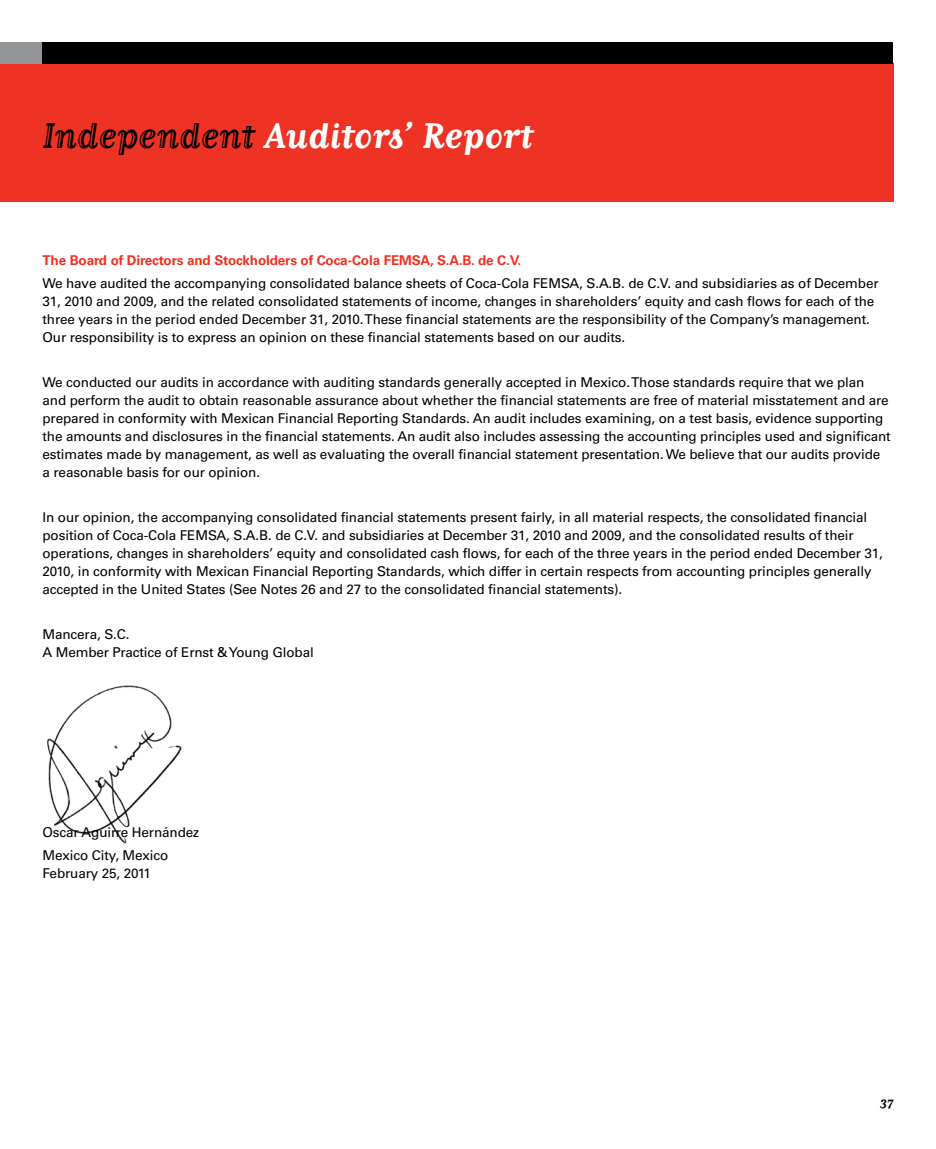
<style>
.page{position:relative;width:936px;height:1149px;background:#fff}
.page>*{position:absolute;margin:0;border:0;box-sizing:border-box;transform-origin:0 0}
.t1{font:700 42px "Matrix Script";color:#fff}
.t2{font:700 15px "Matrix Script";color:#000}
.t3{font:13.5px/18px "Univers";letter-spacing:-.01em;color:#000}
.t4{font:700 13.5px "Univers";letter-spacing:-.01em;color:#ee3224}
.s1{font-family:"Matrix Inline Script";font-weight:400;color:#000}
</style>
<div class="page">
<img style="left:47px;top:685px;width:135px;height:159px">
<div style="left:0;top:64px;width:893px;height:138px;background:#ee3224"></div>
<div style="left:0;top:43px;width:43px;height:21px;background:#939598"></div>
<div style="left:43px;top:43px;width:850px;height:21px;background:#000"></div>
<h1 class="t1" style="left:43px;top:114px;width:492px"><span class="s1">Independent</span> Auditors’ Report</h1>
<p class="t4" style="left:43px;top:253px;width:480px">The Board of Directors and Stockholders of Coca-Cola FEMSA, S.A.B. de C.V.</p>
<p class="t3" style="left:43px;top:274px;width:837px">We have audited the accompanying consolidated balance sheets of Coca-Cola FEMSA, S.A.B. de C.V. and subsidiaries as of December 31, 2010 and 2009, and the related consolidated statements of income, changes in shareholders’ equity and cash flows for each of the three years in the period ended December 31, 2010. These financial statements are the responsibility of the Company’s management.<br>Our responsibility is to express an opinion on these financial statements based on our audits.</p>
<p class="t3" style="left:43px;top:373px;width:849px">We conducted our audits in accordance with auditing standards generally accepted in Mexico. Those standards require that we plan and perform the audit to obtain reasonable assurance about whether the financial statements are free of material misstatement and are prepared in conformity with Mexican Financial Reporting Standards. An audit includes examining, on a test basis, evidence supporting the amounts and disclosures in the financial statements. An audit also includes assessing the accounting principles used and significant estimates made by management, as well as evaluating the overall financial statement presentation. We believe that our audits provide a reasonable basis for our opinion.</p>
<p class="t3" style="left:43px;top:508px;width:841px">In our opinion, the accompanying consolidated financial statements present fairly, in all material respects, the consolidated financial position of Coca-Cola FEMSA, S.A.B. de C.V. and subsidiaries at December 31, 2010 and 2009, and the consolidated results of their operations, changes in shareholders’ equity and consolidated cash flows, for each of the three years in the period ended December 31, 2010, in conformity with Mexican Financial Reporting Standards, which differ in certain respects from accounting principles generally accepted in the United States (See Notes 26 and 27 to the consolidated financial statements).</p>
<p class="t3" style="left:43px;top:625px;width:273px">Mancera, S.C.<br>A Member Practice of Ernst &amp; Young Global</p>
<p class="t3" style="left:43px;top:821px;width:158px;line-height:22.5px">Oscar Aguirre Hernández<br>Mexico City, Mexico</p>
<p class="t3" style="left:43px;top:863px;width:110px">February 25, 2011</p>
<p class="t2" style="left:880px;top:1094px;width:15px">37</p>
</div>
